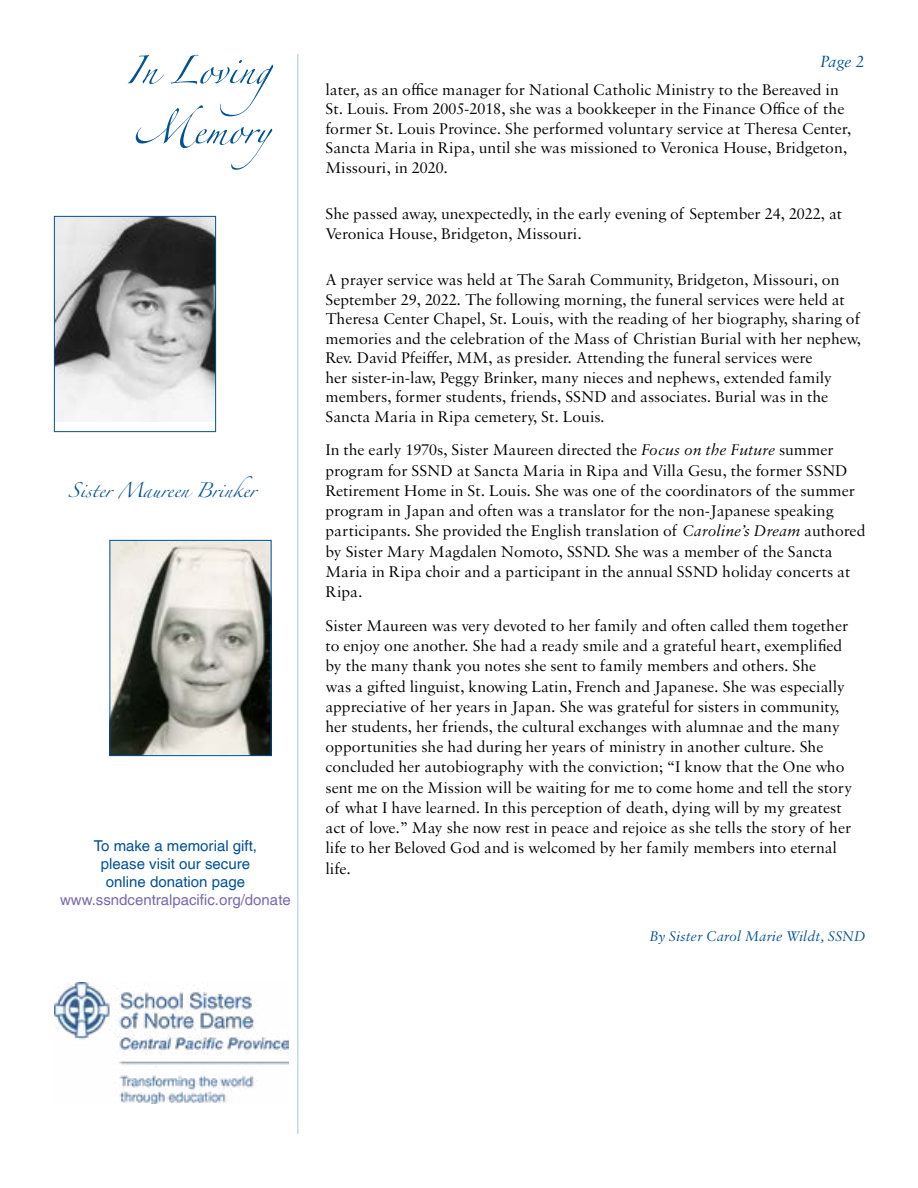
<style>
.page{position:relative;width:918px;height:1188px;background:#fff}
.page>*{position:absolute;margin:0;border:0;box-sizing:border-box;transform-origin:0 0}
.t1{font:63px/60px "Zapfino Extra LT Pro";color:#005295}
.t2{font:33px "Zapfino Extra LT Pro";color:#005295}
.t3{font:italic 17.25px "Sabon MT Pro";color:#005295}
.t4{font:16.5px/20.2px "Sabon MT Pro";color:#000}
.t5{font:15px/18px "Helvetica LT Com";color:#005295;text-align:center}
.t6{font:15px "Helvetica LT Com";color:#7a68ae}
.t7{font:italic 15px "Sabon MT Pro";color:#005295}
.s1{font-style:italic}
</style>
<div class="page">
<hr style="left:297px;top:54px;width:1px;height:1080px;background:#c4d9e8">
<img style="left:54px;top:982px;width:234px;height:121px">
<img style="left:112px;top:542px;width:158px;height:212px">
<div style="left:110px;top:540px;width:162px;height:216px;border:1px solid #005295"></div>
<img style="left:56px;top:218px;width:158px;height:203px">
<div style="left:54px;top:216px;width:162px;height:216px;border:1px solid #005295"></div>
<h1 class="t1" style="left:125px;top:31px;width:184px">In Loving<br>Memory</h1>
<p class="t3" style="left:820px;top:51px;width:45px">Page 2</p>
<p class="t4" style="left:326px;top:79px;width:527px;line-height:19.5px">later, as an office manager for National Catholic Ministry to the Bereaved in St. Louis. From 2005-2018, she was a bookkeeper in the Finance Office of the former St. Louis Province. She performed voluntary service at Theresa Center, Sancta Maria in Ripa, until she was missioned to Veronica House, Bridgeton, Missouri, in 2020.</p>
<p class="t4" style="left:326px;top:204px;width:518px;line-height:19.5px">She passed away, unexpectedly, in the early evening of September 24, 2022, at<br>Veronica House, Bridgeton, Missouri.</p>
<p class="t4" style="left:326px;top:270px;width:537px;line-height:19.5px">A prayer service was held at The Sarah Community, Bridgeton, Missouri, on September 29, 2022. The following morning, the funeral services were held at Theresa Center Chapel, St. Louis, with the reading of her biography, sharing of memories and the celebration of the Mass of Christian Burial with her nephew, Rev. David Pfeiffer, MM, as presider. Attending the funeral services were<br>her sister-in-law, Peggy Brinker, many nieces and nephews, extended family members, former students, friends, SSND and associates. Burial was in the Sancta Maria in Ripa cemetery, St. Louis.</p>
<p class="t4" style="left:326px;top:440px;width:541px">In the early 1970s, Sister Maureen directed the <span class="s1">Focus on the Future</span> summer program for SSND at Sancta Maria in Ripa and Villa Gesu, the former SSND Retirement Home in St. Louis. She was one of the coordinators of the summer program in Japan and often was a translator for the non-Japanese speaking participants. She provided the English translation of <span class="s1">Caroline’s Dream</span> authored by Sister Mary Magdalen Nomoto, SSND. She was a member of the Sancta Maria in Ripa choir and a participant in the annual SSND holiday concerts at Ripa.</p>
<p class="t4" style="left:326px;top:615px;width:528px">Sister Maureen was very devoted to her family and often called them together to enjoy one another. She had a ready smile and a grateful heart, exemplified by the many thank you notes she sent to family members and others. She<br>was a gifted linguist, knowing Latin, French and Japanese. She was especially appreciative of her years in Japan. She was grateful for sisters in community, her students, her friends, the cultural exchanges with alumnae and the many opportunities she had during her years of ministry in another culture. She concluded her autobiography with the conviction; “I know that the One who sent me on the Mission will be waiting for me to come home and tell the story of what I have learned. In this perception of death, dying will by my greatest act of love.” May she now rest in peace and rejoice as she tells the story of her life to her Beloved God and is welcomed by her family members into eternal life.</p>
<h2 class="t2" style="left:68px;top:466px;width:189px">Sister Maureen Brinker</h2>
<p class="t5" style="left:94px;top:837px;width:165px">To make a memorial gift, please visit our secure online donation page</p>
<p class="t6" style="left:60px;top:891px;width:232px">www.ssndcentralpacific.org/donate</p>
<p class="t7" style="left:649px;top:927px;width:218px">By Sister Carol Marie Wildt, SSND</p>
</div>
